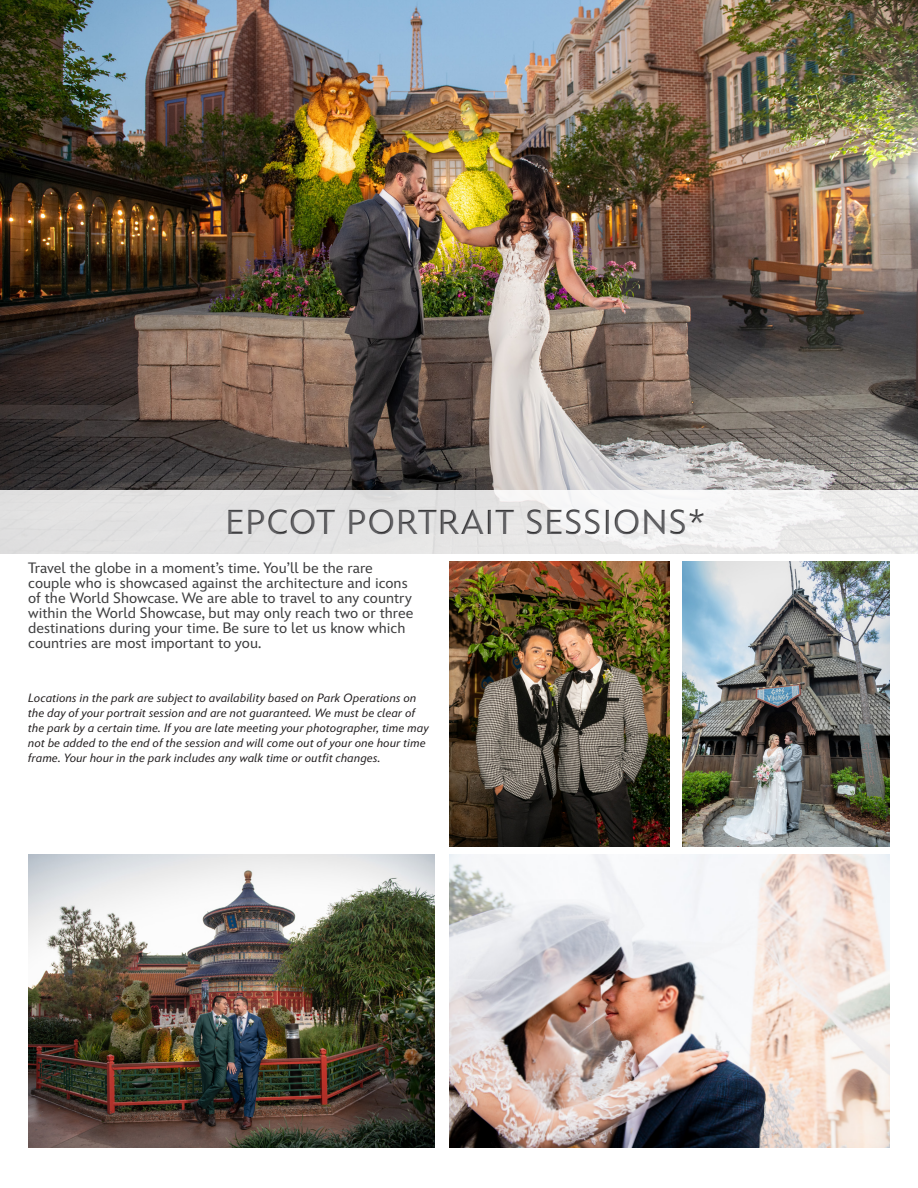
<style>
.page{position:relative;width:918px;height:1188px;background:#fff}
.page>*{position:absolute;margin:0;border:0;box-sizing:border-box;transform-origin:0 0}
.t1{font:34.5px "Inspire TWDC";letter-spacing:.03em;color:#636366}
.t2{font:15px/15px "Inspire TWDC";color:#3e3e3f}
.t3{font:italic 12px/15px "Inspire TWDC";letter-spacing:.01em;color:#231f20}
</style>
<div class="page">
<img style="left:0;top:0;width:918px;height:490px">
<svg style="left:0;top:490px;width:918px;height:64px;background:#e5e5e5"></svg>
<div style="left:40px;top:493px;width:852px;height:53px;background:#231f20;opacity:.7"></div>
<img style="left:449px;top:561px;width:221px;height:286px">
<img style="left:449px;top:855px;width:441px;height:293px">
<img style="left:683px;top:561px;width:207px;height:286px">
<img style="left:28px;top:855px;width:406px;height:292px">
<h1 class="t1" style="left:225px;top:494px;width:482px">EPCOT PORTRAIT SESSIONS*</h1>
<p class="t2" style="left:28px;top:559px;width:387px">Travel the globe in a moment’s time. You’ll be the rare couple who is showcased against the architecture and icons of the World Showcase. We are able to travel to any country within the World Showcase, but may only reach two or three destinations during your time. Be sure to let us know which countries are most important to you.</p>
<p class="t3" style="left:28px;top:691px;width:402px">Locations in the park are subject to availability based on Park Operations on the day of your portrait session and are not guaranteed. We must be clear of the park by a certain time. If you are late meeting your photographer, time may not be added to the end of the session and will come out of your one hour time frame. Your hour in the park includes any walk time or outfit changes.</p>
</div>
